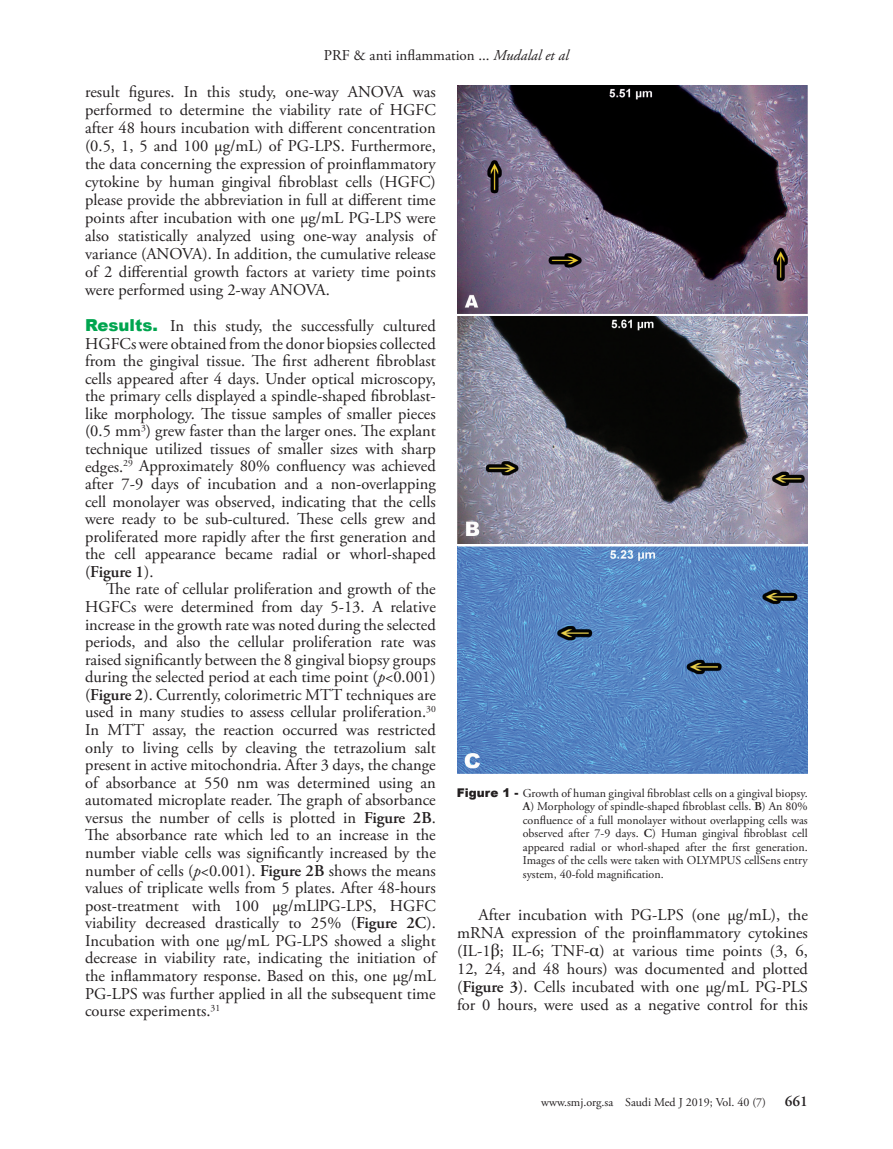
<style>
.page{position:relative;width:893px;height:1149px;background:#fff}
.page>*{position:absolute;margin:0;border:0;box-sizing:border-box;transform-origin:0 0}
.t1{font:16.5px/17.5px "Adobe Garamond Pro";color:#231f20;text-align:justify}
.t2{font:15px "Adobe Garamond Pro";color:#231f20}
.t3{font:600 15px "Adobe Garamond Pro";color:#231f20}
.t4{font:12px/13.5px "Adobe Garamond Pro";color:#231f20;text-align:justify}
.s1{font-style:italic}
.s2{font-family:"Arial";font-weight:900;color:#00a54f}
.s3{font-weight:600}
.s4{font-family:"Arial";font-weight:900}
.s5{font-family:"Georgia"}
</style>
<div class="page">
<img style="left:457px;top:85px;width:351px;height:228px">
<img style="left:457px;top:546px;width:351px;height:226px">
<img style="left:457px;top:316px;width:351px;height:227px">
<p class="t2" style="left:324px;top:46px;width:246px">PRF &amp; anti inflammation ... <span class="s1">Mudalal et al</span></p>
<p class="t1" style="left:85px;top:83px;width:352px;line-height:18px">result figures. In this study, one-way ANOVA was performed to determine the viability rate of HGFC after 48 hours incubation with different concentration (0.5, 1, 5 and 100 µg/mL) of PG-LPS. Furthermore, the data concerning the expression of proinflammatory cytokine by human gingival fibroblast cells (HGFC) please provide the abbreviation in full at different time points after incubation with one µg/mL PG-LPS were also statistically analyzed using one-way analysis of variance (ANOVA). In addition, the cumulative release of 2 differential growth factors at variety time points were performed using 2-way ANOVA.</p>
<p class="t1" style="left:85px;top:317px;width:352px"><span class="s2">Results.</span> In this study, the successfully cultured HGFCs were obtained from the donor biopsies collected from the gingival tissue. The first adherent fibroblast cells appeared after 4 days. Under optical microscopy, the primary cells displayed a spindle-shaped fibroblast&shy;like morphology. The tissue samples of smaller pieces (0.5 mm<sup>3</sup>) grew faster than the larger ones. The explant technique utilized tissues of smaller sizes with sharp edges.<sup>29</sup> Approximately 80% confluency was achieved after 7-9 days of incubation and a non-overlapping cell monolayer was observed, indicating that the cells were ready to be sub-cultured. These cells grew and proliferated more rapidly after the first generation and the cell appearance became radial or whorl-shaped (<span class="s3">Figure 1</span>).</p>
<p class="t1" style="left:85px;top:581px;width:352px;text-indent:21px">The rate of cellular proliferation and growth of the HGFCs were determined from day 5-13. A relative increase in the growth rate was noted during the selected periods, and also the cellular proliferation rate was raised significantly between the 8 gingival biopsy groups during the selected period at each time point (<span class="s1">p</span>&lt;0.001) (<span class="s3">Figure 2</span>). Currently, colorimetric MTT techniques are used in many studies to assess cellular proliferation.<sup>30<br></sup>In MTT assay, the reaction occurred was restricted only to living cells by cleaving the tetrazolium salt present in active mitochondria. After 3 days, the change of absorbance at 550 nm was determined using an automated microplate reader. The graph of absorbance versus the number of cells is plotted in <span class="s3">Figure 2B</span>.<br>The absorbance rate which led to an increase in the number viable cells was significantly increased by the number of cells (<span class="s1">p</span>&lt;0.001). <span class="s3">Figure 2B</span> shows the means values of triplicate wells from 5 plates. After 48-hours post-treatment with 100 µg/mLlPG-LPS, HGFC viability decreased drastically to 25% (<span class="s3">Figure 2C</span>).<br>Incubation with one µg/mL PG-LPS showed a slight decrease in viability rate, indicating the initiation of the inflammatory response. Based on this, one µg/mL PG-LPS was further applied in all the subsequent time course experiments.<sup>31</sup></p>
<p class="t4" style="left:523px;top:786px;width:286px;text-indent:-66px"><span class="s4">Figure 1 -</span> Growth of human gingival fibroblast cells on a gingival biopsy.<br><span class="s3">A</span>) Morphology of spindle-shaped fibroblast cells. <span class="s3">B</span>) An 80% confluence of a full monolayer without overlapping cells was observed after 7-9 days. <span class="s3">C</span>) Human gingival fibroblast cell appeared radial or whorl-shaped after the first generation.<br>Images of the cells were taken with OLYMPUS cellSens entry system, 40-fold magnification.</p>
<p class="t1" style="left:457px;top:905px;width:352px;line-height:18px;text-indent:21px">After incubation with PG-LPS (one µg/mL), the mRNA expression of the proinflammatory cytokines (IL-1<span class="s5">β</span>; IL-6; TNF-<span class="s5">α</span>) at various time points (3, 6, 12, 24, and 48 hours) was documented and plotted (<span class="s3">Figure 3</span>). Cells incubated with one µg/mL PG-PLS for 0 hours, were used as a negative control for this</p>
<p class="t4" style="left:541px;top:1095px;width:226px">www.smj.org.sa Saudi Med J 2019; Vol. 40 (7)</p>
<p class="t3" style="left:785px;top:1092px;width:24px">661</p>
</div>
